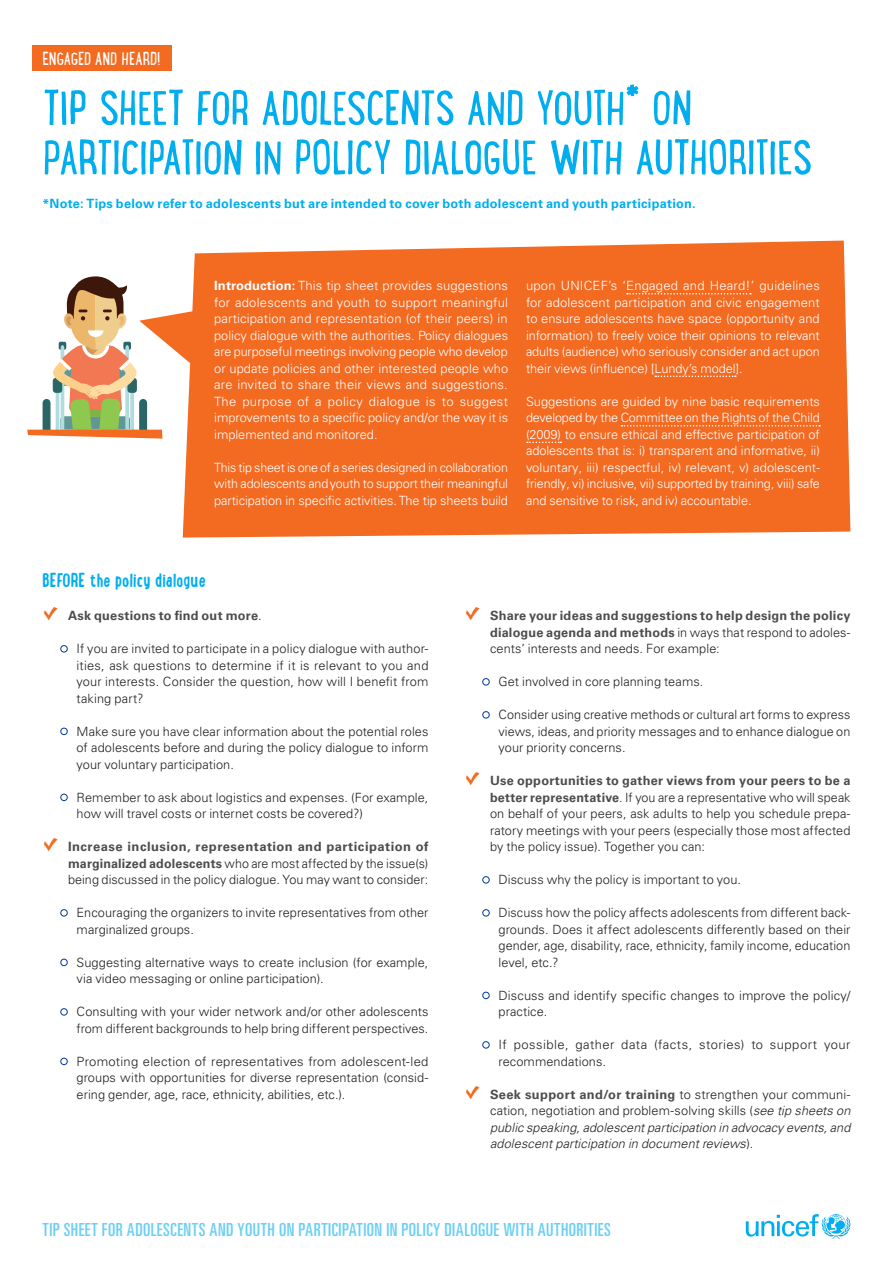
<style>
.page{position:relative;width:893px;height:1263px;background:#fff}
.page>*{position:absolute;margin:0;border:0;box-sizing:border-box;transform-origin:0 0}
.Head{font:51.75px/49.5px "Lunch Box";letter-spacing:-.025em;color:#00aeef}
.TXT{font:700 21px "Lunch Box";color:#00aeef}
.Headline_Appendix{font:19.65px "Lunch Box";letter-spacing:-.015em;color:#fff}
.Slug_Chapter_Name{font:ultra-condensed 18px "Univers LT Std";letter-spacing:.025em;color:#6bcff6}
.t1{font:300 12.75px/16.5px "Univers LT Pro 45";letter-spacing:.005em;color:#231f20;text-align:justify}
.TXT-2{font:300 12.75px/16.5px "Univers LT Pro 45";letter-spacing:-.005em;color:#fff;text-align:justify}
.t2{font:italic 300 12.75px/16.5px "Univers LT Pro 45";letter-spacing:.005em;color:#231f20;text-align:justify}
.t3{font:700 12.75px/16.5px "Univers LT Pro 65";letter-spacing:.02em;color:#4b4c4d;text-align:justify}
.Text{font:700 12.75px "Univers LT Pro 65";letter-spacing:.02em;color:#00aeef}
.t4{font:300 12.75px/16.5px "Univers LT Pro 45";letter-spacing:.03em;color:#231f20}
.s1{font-family:"Univers LT Pro 65";font-weight:700}
.s2{font-family:"Univers LT Pro 45";font-weight:300;color:#231f20}
.s3{font-size:18px;color:#0036a0}
.s4{font-family:"Univers LT Pro 65";font-weight:700;color:#4b4c4d}
.s5{font-family:"Univers LT Pro 65";font-weight:700;font-style:normal;color:#4b4c4d}
.s6{font-style:normal}
</style>
<div class="page">
<svg style="left:746px;top:1214px;width:104px;height:25px"></svg>
<div style="left:32px;top:45px;width:139px;height:26px;background:#f36a21"></div>
<div style="left:183px;top:241px;width:667px;height:297px;background:#f36a21"></div>
<svg style="left:627px;top:293px;width:124px;height:2px"></svg>
<svg style="left:655px;top:376px;width:81px;height:1px"></svg>
<svg style="left:621px;top:425px;width:199px;height:2px"></svg>
<svg style="left:527px;top:442px;width:34px;height:1px"></svg>
<svg style="left:27px;top:276px;width:202px;height:163px"></svg>
<p class="Headline_Appendix" style="left:43px;top:45px;width:120px">ENGAGED AND HEARD!</p>
<p class="Head" style="left:43px;top:81px;width:771px">TIP SHEET FOR ADOLESCENTS AND YOUTH* ON<br>PARTICIPATION IN POLICY DIALOGUE WITH AUTHORITIES</p>
<p class="Text" style="left:43px;top:195px;width:654px">*Note: Tips below refer to adolescents but are intended to cover both adolescent and youth participation.</p>
<p class="TXT-2" style="left:214px;top:277px;width:295px"><span class="s1">Introduction:</span> This tip sheet provides suggestions for adolescents and youth to support meaningful participation and representation (of their peers) in policy dialogue with the authorities. Policy dialogues are purposeful meetings involving people who develop or update policies and other interested people who are invited to share their views and suggestions.<br>The purpose of a policy dialogue is to suggest improvements to a specific policy and/or the way it is implemented and monitored.</p>
<p class="TXT-2" style="left:214px;top:459px;width:295px">This tip sheet is one of a series designed in collaboration with adolescents and youth to support their meaningful participation in specific activities. The tip sheets build</p>
<p class="TXT-2" style="left:526px;top:277px;width:295px">upon UNICEF’s ‘Engaged and Heard!’ guidelines for adolescent participation and civic engagement to ensure adolescents have space (opportunity and information) to freely voice their opinions to relevant adults (audience) who seriously consider and act upon their views (influence) [Lundy’s model].</p>
<p class="TXT-2" style="left:526px;top:393px;width:295px">Suggestions are guided by nine basic requirements developed by the Committee on the Rights of the Child (2009) to ensure ethical and effective participation of adolescents that is: i) transparent and informative, ii) voluntary, iii) respectful, iv) relevant, v) adolescent&shy;friendly, vi) inclusive, vii) supported by training, viii) safe and sensitive to risk, and iv) accountable.</p>
<p class="TXT" style="left:43px;top:566px;width:165px">BEFORE the policy dialogue</p>
<p class="t3" style="left:68px;top:607px;width:195px">Ask questions to find out more<span class="s2">.</span></p>
<p class="t1" style="left:77px;top:640px;width:353px;text-indent:-17px"><span class="s3">•</span> If you are invited to participate in a policy dialogue with author&shy;ities, ask questions to determine if it is relevant to you and your interests. Consider the question, how will I benefit from taking part?</p>
<p class="t1" style="left:77px;top:723px;width:353px;text-indent:-17px"><span class="s3">•</span> Make sure you have clear information about the potential roles of adolescents before and during the policy dialogue to inform your voluntary participation.</p>
<p class="t1" style="left:77px;top:789px;width:353px;text-indent:-17px"><span class="s3">•</span> Remember to ask about logistics and expenses. (For example, how will travel costs or internet costs be covered?)</p>
<p class="t1" style="left:68px;top:838px;width:362px"><span class="s4">Increase inclusion, representation and participation of marginalized adolescents</span> who are most affected by the issue(s) being discussed in the policy dialogue. You may want to consider:</p>
<p class="t1" style="left:77px;top:904px;width:353px;text-indent:-17px"><span class="s3">•</span> Encouraging the organizers to invite representatives from other marginalized groups.</p>
<p class="t1" style="left:77px;top:954px;width:353px;text-indent:-17px"><span class="s3">•</span> Suggesting alternative ways to create inclusion (for example, via video messaging or online participation).</p>
<p class="t1" style="left:60px;top:1003px;width:370px;text-align:right"><span class="s3">•</span> Consulting with your wider network and/or other adolescents from different backgrounds to help bring different perspectives.</p>
<p class="t1" style="left:77px;top:1053px;width:353px;text-indent:-17px"><span class="s3">•</span> Promoting election of representatives from adolescent-led groups with opportunities for diverse representation (consid&shy;ering gender, age, race, ethnicity, abilities, etc.).</p>
<p class="t3" style="left:490px;top:607px;width:362px">Share your ideas and suggestions to help design the policy dialogue agenda and methods <span class="s2">in ways that respond to adoles&shy;cents’ interests and needs. For example:</span></p>
<p class="t1" style="left:481px;top:673px;width:223px"><span class="s3">•</span> Get involved in core planning teams.</p>
<p class="t1" style="left:498px;top:706px;width:353px;text-indent:-17px"><span class="s3">•</span> Consider using creative methods or cultural art forms to express views, ideas, and priority messages and to enhance dialogue on your priority concerns.</p>
<p class="t1" style="left:490px;top:772px;width:362px"><span class="s4">Use opportunities to gather views from your peers to be a better representative</span>. If you are a representative who will speak on behalf of your peers, ask adults to help you schedule prepa&shy;ratory meetings with your peers (especially those most affected by the policy issue). Together you can:</p>
<p class="t1" style="left:481px;top:871px;width:261px"><span class="s3">•</span> Discuss why the policy is important to you.</p>
<p class="t1" style="left:498px;top:904px;width:353px;text-indent:-17px"><span class="s3">•</span> Discuss how the policy affects adolescents from different back&shy;grounds. Does it affect adolescents differently based on their gender, age, disability, race, ethnicity, family income, education level, etc.?</p>
<p class="t1" style="left:498px;top:987px;width:353px;text-indent:-17px"><span class="s3">•</span> Discuss and identify specific changes to improve the policy/ practice.</p>
<p class="t4" style="left:498px;top:1036px;width:353px;text-indent:-17px"><span class="s3">•</span> If possible, gather data (facts, stories) to support your recommendations.</p>
<p class="t2" style="left:490px;top:1086px;width:362px"><span class="s5">Seek support and/or training</span> <span class="s6">to strengthen your communi&shy;cation, negotiation and problem-solving skills (</span>see tip sheets on public speaking, adolescent participation in advocacy events, and adolescent participation in document reviews<span class="s6">).</span></p>
<p class="Slug_Chapter_Name" style="left:43px;top:1219px;width:570px">TIP SHEET FOR ADOLESCENTS AND YOUTH ON PARTICIPATION IN POLICY DIALOGUE WITH AUTHORITIES</p>
</div>
